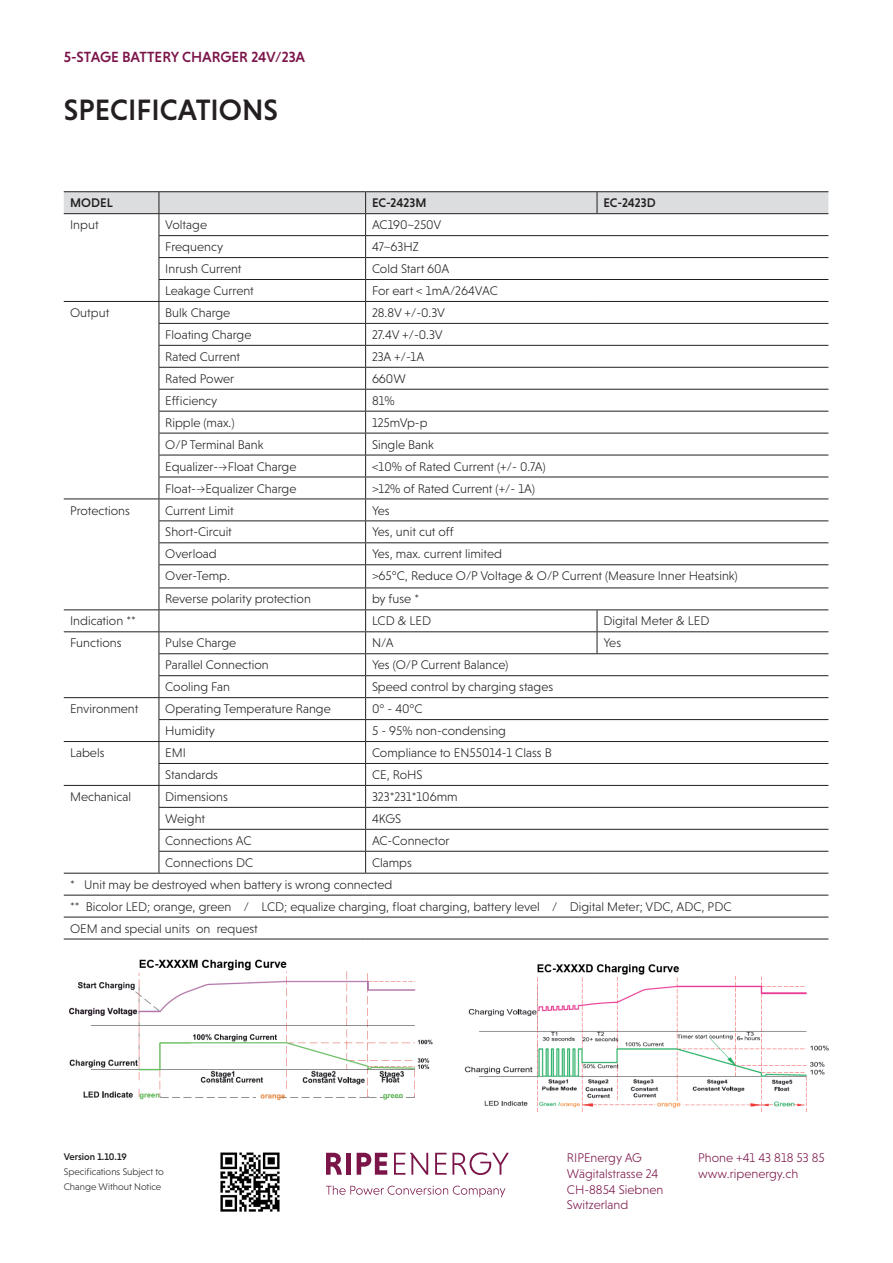
<style>
.page{position:relative;width:893px;height:1263px;background:#fff}
.page>*{position:absolute;margin:0;border:0;box-sizing:border-box;transform-origin:0 0}
.t1{font:500 30px "Niveau Grotesk";color:#231f20}
.t2{font:500 15px "Niveau Grotesk";color:#7b1549}
.t3{font:300 12.75px/21.9px "Niveau Grotesk";color:#231f20}
.t4{font:300 12.75px/15.8px "Niveau Grotesk";color:#7b1549}
.t5{font:500 12.75px "Niveau Grotesk";color:#231f20}
.t6{font:300 9.75px/15px "Niveau Grotesk";color:#231f20}
.t7{font:500 9.75px "Niveau Grotesk";color:#231f20}
</style>
<div class="page">
<svg style="left:326px;top:1153px;width:16px;height:22px"></svg>
<div style="left:346px;top:1153px;width:5px;height:22px;background:#7b1549"></div>
<svg style="left:357px;top:1153px;width:30px;height:22px"></svg>
<svg style="left:394px;top:1153px;width:34px;height:22px"></svg>
<svg style="left:435px;top:1152px;width:74px;height:23px"></svg>
<svg style="left:326px;top:1186px;width:179px;height:11px"></svg>
<img style="left:220px;top:1152px;width:60px;height:60px">
<svg style="left:64px;top:894px;width:764px;height:45px"></svg>
<hr style="left:64px;top:191px;width:95px;height:1px;background:#231f20">
<hr style="left:159px;top:191px;width:207px;height:1px;background:#231f20">
<hr style="left:366px;top:191px;width:231px;height:1px;background:#231f20">
<hr style="left:597px;top:191px;width:231px;height:1px;background:#231f20">
<svg style="left:64px;top:192px;width:764px;height:681px"></svg>
<hr style="left:597px;top:851px;width:231px;height:1px;background:#231f20">
<hr style="left:64px;top:873px;width:95px;height:1px;background:#231f20">
<hr style="left:159px;top:873px;width:207px;height:1px;background:#231f20">
<hr style="left:366px;top:873px;width:231px;height:1px;background:#231f20">
<hr style="left:597px;top:873px;width:231px;height:1px;background:#231f20">
<hr style="left:64px;top:895px;width:95px;height:1px;background:#231f20">
<hr style="left:159px;top:895px;width:207px;height:1px;background:#231f20">
<hr style="left:366px;top:895px;width:231px;height:1px;background:#231f20">
<hr style="left:597px;top:895px;width:231px;height:1px;background:#231f20">
<hr style="left:64px;top:917px;width:95px;height:1px;background:#231f20">
<hr style="left:159px;top:917px;width:207px;height:1px;background:#231f20">
<hr style="left:366px;top:917px;width:231px;height:1px;background:#231f20">
<hr style="left:597px;top:917px;width:231px;height:1px;background:#231f20">
<hr style="left:64px;top:939px;width:95px;height:1px;background:#231f20">
<hr style="left:159px;top:939px;width:207px;height:1px;background:#231f20">
<hr style="left:366px;top:939px;width:231px;height:1px;background:#231f20">
<hr style="left:597px;top:939px;width:231px;height:1px;background:#231f20">
<img style="left:464px;top:964px;width:365px;height:148px">
<img style="left:69px;top:959px;width:364px;height:142px">
<p class="t2" style="left:64px;top:49px;width:243px">5-STAGE BATTERY CHARGER 24V/23A</p>
<h1 class="t1" style="left:64px;top:93px;width:216px">SPECIFICATIONS</h1>
<p class="t5" style="left:70px;top:196px;width:44px">MODEL</p>
<p class="t5" style="left:372px;top:196px;width:56px">EC-2423M</p>
<p class="t5" style="left:603px;top:196px;width:54px">EC-2423D</p>
<p class="t3" style="left:70px;top:214px;width:30px">Input</p>
<p class="t3" style="left:165px;top:214px;width:43px">Voltage</p>
<p class="t3" style="left:372px;top:214px;width:71px">AC190~250V</p>
<p class="t3" style="left:165px;top:236px;width:59px">Frequency</p>
<p class="t3" style="left:372px;top:236px;width:48px">47~63HZ</p>
<p class="t3" style="left:165px;top:258px;width:78px">Inrush Current</p>
<p class="t3" style="left:372px;top:258px;width:79px">Cold Start 60A</p>
<p class="t3" style="left:165px;top:280px;width:90px">Leakage Current</p>
<p class="t3" style="left:372px;top:280px;width:127px">For eart &lt; 1mA/264VAC</p>
<p class="t3" style="left:70px;top:302px;width:41px">Output</p>
<p class="t3" style="left:165px;top:302px;width:66px">Bulk Charge</p>
<p class="t3" style="left:372px;top:302px;width:75px">28.8V +/-0.3V</p>
<p class="t3" style="left:165px;top:324px;width:88px">Floating Charge</p>
<p class="t3" style="left:372px;top:324px;width:72px">27.4V +/-0.3V</p>
<p class="t3" style="left:165px;top:346px;width:76px">Rated Current</p>
<p class="t3" style="left:372px;top:346px;width:54px">23A +/-1A</p>
<p class="t3" style="left:165px;top:367px;width:71px">Rated Power</p>
<p class="t3" style="left:372px;top:367px;width:35px">660W</p>
<p class="t3" style="left:165px;top:389px;width:54px">Efficiency</p>
<p class="t3" style="left:372px;top:389px;width:24px">81%</p>
<p class="t3" style="left:165px;top:411px;width:71px">Ripple (max.)</p>
<p class="t3" style="left:372px;top:411px;width:57px">125mVp-p</p>
<p class="t3" style="left:165px;top:433px;width:100px">O/P Terminal Bank</p>
<p class="t3" style="left:372px;top:433px;width:63px">Single Bank</p>
<p class="t3" style="left:165px;top:455px;width:133px">Equalizer--&gt;Float Charge</p>
<p class="t3" style="left:372px;top:455px;width:175px">&lt;10% of Rated Current (+/- 0.7A)</p>
<p class="t3" style="left:165px;top:477px;width:133px">Float--&gt;Equalizer Charge</p>
<p class="t3" style="left:372px;top:477px;width:165px">&gt;12% of Rated Current (+/- 1A)</p>
<p class="t3" style="left:70px;top:499px;width:61px">Protections</p>
<p class="t3" style="left:165px;top:499px;width:70px">Current Limit</p>
<p class="t3" style="left:372px;top:499px;width:19px">Yes</p>
<p class="t3" style="left:165px;top:521px;width:68px">Short-Circuit</p>
<p class="t3" style="left:372px;top:521px;width:83px">Yes, unit cut off</p>
<p class="t3" style="left:165px;top:543px;width:53px">Overload</p>
<p class="t3" style="left:372px;top:543px;width:131px">Yes, max. current limited</p>
<p class="t3" style="left:165px;top:565px;width:66px">Over-Temp.</p>
<p class="t3" style="left:372px;top:565px;width:367px">&gt;65°C, Reduce O/P Voltage &amp; O/P Current (Measure Inner Heatsink)</p>
<p class="t3" style="left:165px;top:588px;width:147px">Reverse polarity protection</p>
<p class="t3" style="left:372px;top:588px;width:49px">by fuse *</p>
<p class="t3" style="left:70px;top:610px;width:67px">Indication **</p>
<p class="t3" style="left:372px;top:610px;width:61px">LCD &amp; LED</p>
<p class="t3" style="left:603px;top:610px;width:107px">Digital Meter &amp; LED</p>
<p class="t3" style="left:70px;top:632px;width:53px">Functions</p>
<p class="t3" style="left:165px;top:632px;width:72px">Pulse Charge</p>
<p class="t3" style="left:372px;top:632px;width:23px">N/A</p>
<p class="t3" style="left:603px;top:632px;width:19px">Yes</p>
<p class="t3" style="left:165px;top:654px;width:105px">Parallel Connection</p>
<p class="t3" style="left:372px;top:654px;width:138px">Yes (O/P Current Balance)</p>
<p class="t3" style="left:165px;top:676px;width:66px">Cooling Fan</p>
<p class="t3" style="left:372px;top:676px;width:183px">Speed control by charging stages</p>
<p class="t3" style="left:70px;top:698px;width:70px">Environment</p>
<p class="t3" style="left:165px;top:698px;width:167px">Operating Temperature Range</p>
<p class="t3" style="left:372px;top:698px;width:52px">0° - 40°C</p>
<p class="t3" style="left:165px;top:720px;width:51px">Humidity</p>
<p class="t3" style="left:372px;top:720px;width:136px">5 - 95% non-condensing</p>
<p class="t3" style="left:70px;top:742px;width:36px">Labels</p>
<p class="t3" style="left:165px;top:742px;width:22px">EMI</p>
<p class="t3" style="left:372px;top:742px;width:181px">Compliance to EN55014-1 Class B</p>
<p class="t3" style="left:165px;top:764px;width:54px">Standards</p>
<p class="t3" style="left:372px;top:764px;width:52px">CE, RoHS</p>
<p class="t3" style="left:70px;top:786px;width:62px">Mechanical</p>
<p class="t3" style="left:165px;top:786px;width:64px">Dimensions</p>
<p class="t3" style="left:372px;top:786px;width:87px">323*231*106mm</p>
<p class="t3" style="left:165px;top:807px;width:41px">Weight</p>
<p class="t3" style="left:372px;top:807px;width:31px">4KGS</p>
<p class="t3" style="left:165px;top:829px;width:88px">Connections AC</p>
<p class="t3" style="left:372px;top:829px;width:79px">AC-Connector</p>
<p class="t3" style="left:165px;top:851px;width:89px">Connections DC</p>
<p class="t3" style="left:70px;top:851px;width:663px;text-indent:302px">Clamps<br>* Unit may be destroyed when battery is wrong connected<br>** Bicolor LED; orange, green / LCD; equalize charging, float charging, battery level / Digital Meter; VDC, ADC, PDC OEM and special units on request</p>
<p class="t7" style="left:64px;top:1151px;width:65px">Version 1.10.19</p>
<p class="t6" style="left:64px;top:1164px;width:102px">Specifications Subject to<br>Change Without Notice</p>
<p class="t4" style="left:567px;top:1150px;width:98px">RIPEnergy AG<br>Wägitalstrasse 24<br>CH-8854 Siebnen<br>Switzerland</p>
<p class="t4" style="left:698px;top:1150px;width:128px">Phone +41 43 818 53 85 www.ripenergy.ch</p>
</div>
